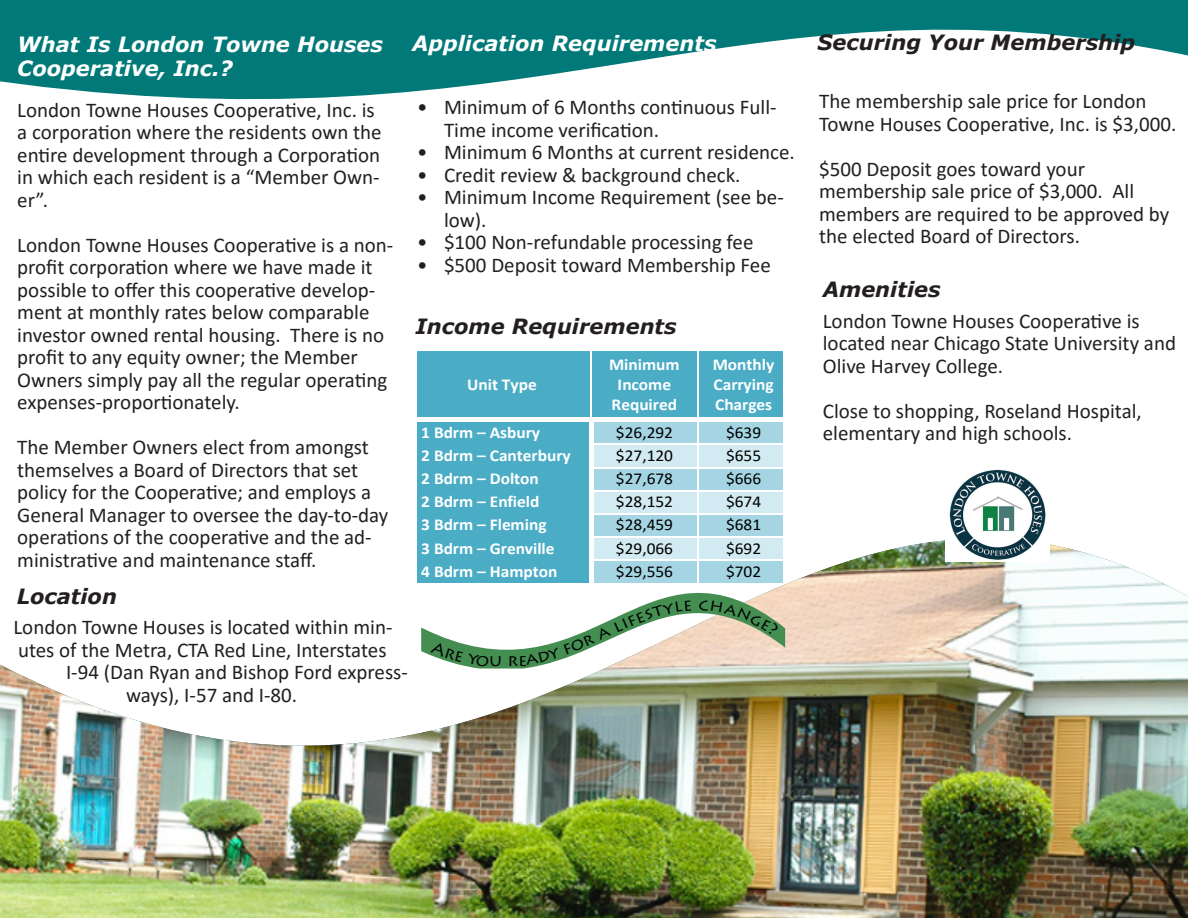
<style>
.page{position:relative;width:1188px;height:918px;background:#fff}
.page>*{position:absolute;margin:0;border:0;box-sizing:border-box;transform-origin:0 0}
.Title_Subhead{font:21px/22.5px "Calibri";color:#231f20}
.Title_Subhead-2{font:italic 700 21px/24px "Verdana";color:#fff}
.Title_Subhead-3{font:italic 700 21px "Verdana";color:#231f20}
.t1{font:700 16.65px/20.2px "Calibri";color:#fff;text-align:center;scale:1.05 1}
.t2{font:16.65px "Calibri";letter-spacing:-.005em;color:#000;scale:1.05 1}
.Title_Subhead-4{font:16.5px "Lithos Pro";color:#000;scale:1.06 1}
</style>
<div class="page">
<img style="left:0;top:540px;width:1188px;height:378px">
<svg style="left:0;top:0;width:1188px;height:100px;fill:#007978"></svg>
<div style="left:417px;top:351px;width:174px;height:67px;background:#4bacc6"></div>
<div style="left:592px;top:351px;width:105px;height:67px;background:#4bacc6"></div>
<div style="left:698px;top:351px;width:85px;height:67px;background:#4bacc6"></div>
<div style="left:417px;top:422px;width:172px;height:22px;background:#4bacc6"></div>
<div style="left:592px;top:422px;width:105px;height:22px;background:#a5d5e2"></div>
<div style="left:698px;top:422px;width:85px;height:22px;background:#a5d5e2"></div>
<div style="left:589px;top:422px;width:5px;height:22px;background:#fff"></div>
<div style="left:417px;top:445px;width:172px;height:22px;background:#4bacc6"></div>
<div style="left:592px;top:445px;width:105px;height:22px;background:#d2eaf1"></div>
<div style="left:698px;top:445px;width:85px;height:22px;background:#d2eaf1"></div>
<hr style="left:417px;top:444px;width:172px;height:1px;background:#4bacc6">
<div style="left:589px;top:445px;width:5px;height:22px;background:#fff"></div>
<div style="left:417px;top:468px;width:172px;height:22px;background:#4bacc6"></div>
<div style="left:592px;top:468px;width:105px;height:22px;background:#a5d5e2"></div>
<div style="left:698px;top:468px;width:85px;height:22px;background:#a5d5e2"></div>
<hr style="left:417px;top:467px;width:172px;height:1px;background:#4bacc6">
<div style="left:589px;top:468px;width:5px;height:22px;background:#fff"></div>
<div style="left:417px;top:492px;width:172px;height:21px;background:#4bacc6"></div>
<div style="left:592px;top:492px;width:105px;height:21px;background:#d2eaf1"></div>
<div style="left:698px;top:492px;width:85px;height:21px;background:#d2eaf1"></div>
<hr style="left:417px;top:490px;width:172px;height:2px;background:#4bacc6">
<div style="left:589px;top:492px;width:5px;height:21px;background:#fff"></div>
<div style="left:417px;top:515px;width:172px;height:21px;background:#4bacc6"></div>
<div style="left:600px;top:515px;width:89px;height:20px;background:#a5d5e2"></div>
<div style="left:698px;top:515px;width:85px;height:21px;background:#a5d5e2"></div>
<hr style="left:417px;top:513px;width:172px;height:2px;background:#4bacc6">
<div style="left:417px;top:538px;width:172px;height:22px;background:#4bacc6"></div>
<hr style="left:417px;top:536px;width:172px;height:2px;background:#4bacc6">
<div style="left:417px;top:561px;width:172px;height:22px;background:#4bacc6"></div>
<hr style="left:417px;top:560px;width:172px;height:1px;background:#4bacc6">
<hr style="left:417px;top:583px;width:172px;height:1px;background:#fff">
<svg style="left:698px;top:422px;width:4px;height:95px"></svg>
<svg style="left:421px;top:517px;width:364px;height:196px"></svg>
<img style="left:945px;top:469px;width:104px;height:93px">
<svg style="left:430px;top:641px;width:49px;height:24px"></svg>
<svg style="left:525px;top:600px;width:166px;height:65px"></svg>
<svg style="left:699px;top:600px;width:80px;height:35px;background:#9cb48b"></svg>
<p class="Title_Subhead-2" style="left:17px;top:32px;width:367px">What Is London Towne Houses<br>Cooperative, Inc.?</p>
<p class="Title_Subhead" style="left:17px;top:98px;width:366px">London Towne Houses Cooperative, Inc. is a corporation where the residents own the entire development through a Corporation</p>
<p class="Title_Subhead" style="left:17px;top:165px;width:364px">in which each resident is a “Member Own&shy;er”.</p>
<p class="Title_Subhead" style="left:17px;top:233px;width:378px">London Towne Houses Cooperative is a non&shy;profit corporation where we have made it possible to offer this cooperative develop&shy;ment at monthly rates below comparable investor owned rental housing. There is no profit to any equity owner; the Member Owners simply pay all the regular operating expenses-proportionately.</p>
<p class="Title_Subhead" style="left:17px;top:435px;width:373px">The Member Owners elect from amongst themselves a Board of Directors that set policy for the Cooperative; and employs a General Manager to oversee the day-to-day operations of the cooperative and the ad&shy;ministrative and maintenance staff.</p>
<p class="Title_Subhead-3" style="left:17px;top:581px;width:102px">Location</p>
<p class="Title_Subhead-2" style="left:412px;top:31px;width:306px">Application Requirements</p>
<p class="Title_Subhead" style="left:444px;top:95px;width:334px;text-indent:-27px">• Minimum of 6 Months continuous Full-<br>Time income verification.</p>
<p class="Title_Subhead" style="left:417px;top:140px;width:379px">• Minimum 6 Months at current residence.</p>
<p class="Title_Subhead" style="left:417px;top:163px;width:325px">• Credit review &amp; background check.</p>
<p class="Title_Subhead" style="left:444px;top:185px;width:341px;text-indent:-27px">• Minimum Income Requirement (see be&shy;low).</p>
<p class="Title_Subhead" style="left:417px;top:230px;width:338px">• $100 Non-refundable processing fee</p>
<p class="Title_Subhead" style="left:417px;top:253px;width:355px">• $500 Deposit toward Membership Fee</p>
<p class="Title_Subhead-3" style="left:415px;top:312px;width:263px">Income Requirements</p>
<p class="t1" style="left:467px;top:374px;width:68px">Unit Type</p>
<p class="t1" style="left:609px;top:353px;width:69px">Minimum<br>Income<br>Required</p>
<p class="t1" style="left:713px;top:353px;width:60px;text-align:justify">Monthly Carrying Charges</p>
<p class="t1" style="left:421px;top:421px;width:115px">1 Bdrm – Asbury</p>
<p class="t2" style="left:616px;top:420px;width:56px">$26,292</p>
<p class="t2" style="left:726px;top:420px;width:35px">$639</p>
<p class="t1" style="left:421px;top:444px;width:144px">2 Bdrm – Canterbury</p>
<p class="t2" style="left:616px;top:444px;width:56px">$27,120</p>
<p class="t2" style="left:726px;top:444px;width:35px">$655</p>
<p class="t1" style="left:421px;top:468px;width:113px">2 Bdrm – Dolton</p>
<p class="t2" style="left:616px;top:467px;width:56px">$27,678</p>
<p class="t2" style="left:726px;top:467px;width:35px">$666</p>
<p class="t1" style="left:421px;top:491px;width:114px">2 Bdrm – Enfield</p>
<p class="t2" style="left:616px;top:490px;width:56px">$28,152</p>
<p class="t2" style="left:726px;top:490px;width:35px">$674</p>
<p class="t1" style="left:421px;top:514px;width:121px">3 Bdrm – Fleming</p>
<p class="t2" style="left:616px;top:513px;width:56px">$28,459</p>
<p class="t2" style="left:726px;top:513px;width:35px">$681</p>
<p class="t1" style="left:421px;top:537px;width:129px">3 Bdrm – Grenville</p>
<p class="t2" style="left:616px;top:537px;width:56px">$29,066</p>
<p class="t2" style="left:726px;top:537px;width:35px">$692</p>
<p class="t1" style="left:421px;top:561px;width:131px">4 Bdrm – Hampton</p>
<p class="t2" style="left:616px;top:560px;width:56px">$29,556</p>
<p class="t2" style="left:726px;top:560px;width:35px">$702</p>
<p class="Title_Subhead" style="left:14px;top:615px;width:381px">London Towne Houses is located within min-</p>
<p class="Title_Subhead" style="left:18px;top:638px;width:370px">utes of the Metra, CTA Red Line, Interstates</p>
<p class="Title_Subhead" style="left:66px;top:660px;width:343px">I-94 (Dan Ryan and Bishop Ford express-</p>
<p class="Title_Subhead" style="left:126px;top:683px;width:173px">ways), I-57 and I-80.</p>
<p class="Title_Subhead-4" style="left:476px;top:650px;width:50px">ou re</p>
<p class="Title_Subhead-3" style="left:818px;top:28px;width:319px">Securing Your Membership</p>
<p class="Title_Subhead" style="left:819px;top:89px;width:359px">The membership sale price for London<br>Towne Houses Cooperative, Inc. is $3,000.</p>
<p class="Title_Subhead" style="left:819px;top:157px;width:267px">$500 Deposit goes toward your</p>
<p class="Title_Subhead" style="left:819px;top:179px;width:352px">membership sale price of $3,000. All members are required to be approved by the elected Board of Directors.</p>
<p class="Title_Subhead-3" style="left:823px;top:274px;width:119px">Amenities</p>
<p class="Title_Subhead" style="left:823px;top:309px;width:355px">London Towne Houses Cooperative is located near Chicago State University and<br>Olive Harvey College.</p>
<p class="Title_Subhead" style="left:823px;top:399px;width:321px">Close to shopping, Roseland Hospital, elementary and high schools.</p>
</div>
